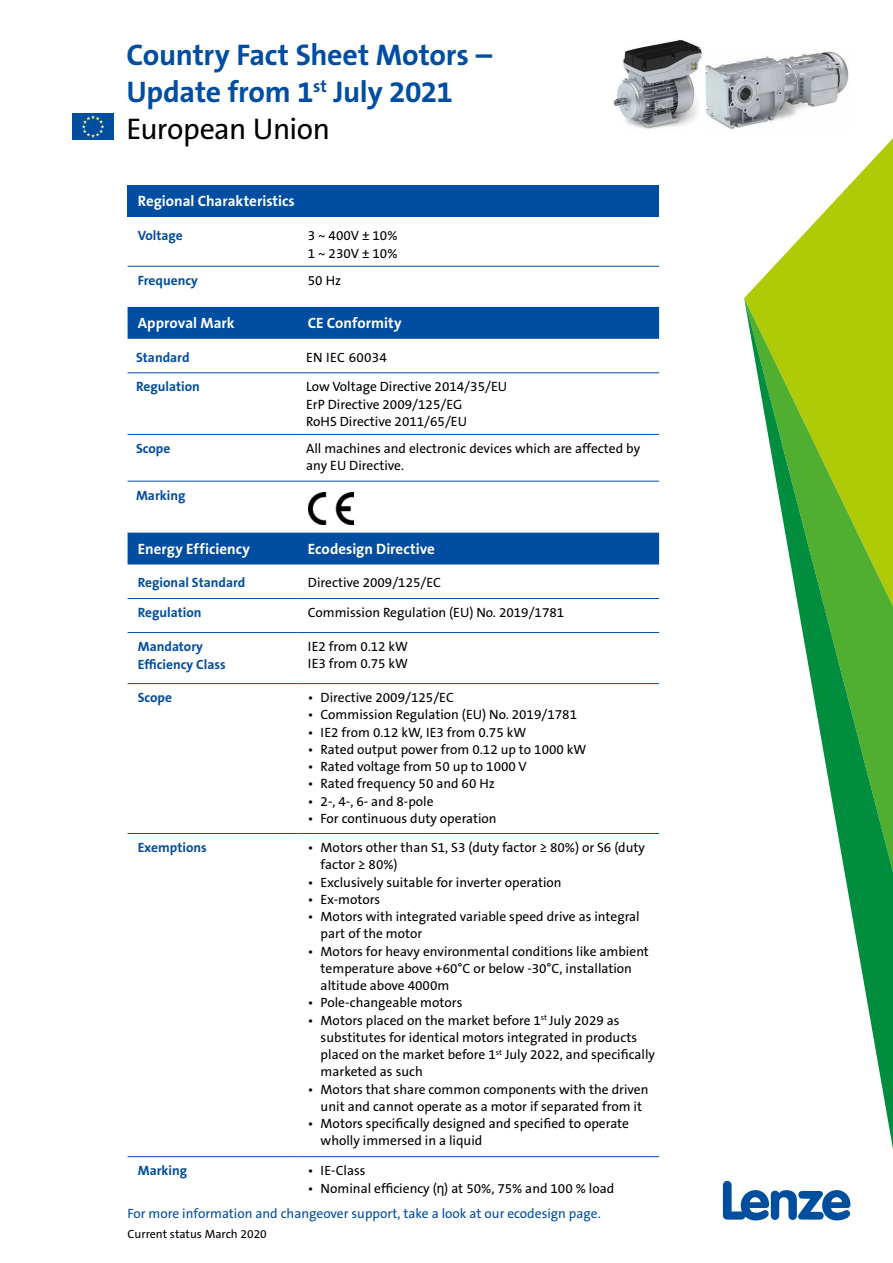
<style>
.page{position:relative;width:893px;height:1263px;background:#fff}
.page>*{position:absolute;margin:0;border:0;box-sizing:border-box;transform-origin:0 0}
.t1{font:700 30px/37.2px "The Sans B7";letter-spacing:-.01em;color:#004da1}
.t2{font:30px "The Sans B5 Plain";letter-spacing:-.02em;color:#000}
.t3{font:700 15px "The Sans B7";color:#fff}
.t4{font:13.5px/17.2px "The Sans B5 Plain";color:#000}
.t5{font:700 13.5px/18px "The Sans B7";color:#004da1}
.t6{font:13.5px "The Sans B5 Plain";color:#004da1}
.t7{font:13.5px "The Sans B5 Plain";letter-spacing:.02em;color:#000}
.t8{font:12px "The Sans B5 Plain";color:#000}
.s1{font-family:"Arial"}
</style>
<div class="page">
<svg style="left:744px;top:138px;width:149px;height:160px"></svg>
<svg style="left:744px;top:298px;width:149px;height:851px"></svg>
<div style="left:128px;top:533px;width:531px;height:31px;background:#004da1"></div>
<hr style="left:128px;top:598px;width:170px;height:1px;background:#004da1">
<hr style="left:298px;top:598px;width:361px;height:1px;background:#004da1">
<hr style="left:128px;top:632px;width:170px;height:1px;background:#004da1">
<hr style="left:298px;top:632px;width:361px;height:1px;background:#004da1">
<hr style="left:128px;top:683px;width:170px;height:1px;background:#004da1">
<hr style="left:298px;top:683px;width:361px;height:1px;background:#004da1">
<hr style="left:128px;top:833px;width:170px;height:1px;background:#004da1">
<hr style="left:298px;top:833px;width:361px;height:1px;background:#004da1">
<hr style="left:128px;top:1156px;width:170px;height:1px;background:#004da1">
<hr style="left:298px;top:1156px;width:361px;height:1px;background:#004da1">
<div style="left:128px;top:185px;width:531px;height:32px;background:#004da1"></div>
<hr style="left:128px;top:266px;width:170px;height:1px;background:#004da1">
<hr style="left:298px;top:266px;width:361px;height:1px;background:#004da1">
<div style="left:128px;top:307px;width:531px;height:32px;background:#004da1"></div>
<hr style="left:128px;top:372px;width:170px;height:1px;background:#004da1">
<hr style="left:298px;top:372px;width:361px;height:1px;background:#004da1">
<hr style="left:128px;top:434px;width:170px;height:1px;background:#004da1">
<hr style="left:298px;top:434px;width:361px;height:1px;background:#004da1">
<hr style="left:128px;top:481px;width:170px;height:1px;background:#004da1">
<hr style="left:298px;top:481px;width:361px;height:1px;background:#004da1">
<div style="left:72px;top:113px;width:42px;height:27px;background:#004e9e"></div>
<svg style="left:82px;top:115px;width:22px;height:23px"></svg>
<svg style="left:723px;top:1181px;width:127px;height:39px"></svg>
<img style="left:308px;top:492px;width:45px;height:32px">
<img style="left:706px;top:51px;width:143px;height:79px">
<img style="left:613px;top:40px;width:93px;height:89px">
<h1 class="t1" style="left:126px;top:37px;width:367px">Country Fact Sheet Motors –<br>Update from 1<sup>st</sup> July 2021</h1>
<h1 class="t2" style="left:126px;top:113px;width:205px">European Union</h1>
<p class="t3" style="left:138px;top:193px;width:159px">Regional Charakteristics</p>
<p class="t5" style="left:138px;top:227px;width:47px">Voltage</p>
<p class="t4" style="left:308px;top:227px;width:91px;line-height:18.1px">3 ~ 400V ± 10%<br>1 ~ 230V ± 10%</p>
<p class="t5" style="left:138px;top:272px;width:62px">Frequency</p>
<p class="t4" style="left:308px;top:272px;width:35px">50 Hz</p>
<p class="t3" style="left:138px;top:315px;width:98px">Approval Mark</p>
<p class="t3" style="left:308px;top:315px;width:95px">CE Conformity</p>
<p class="t5" style="left:136px;top:349px;width:55px">Standard</p>
<p class="t7" style="left:306px;top:350px;width:82px">EN IEC 60034</p>
<p class="t5" style="left:136px;top:378px;width:65px">Regulation</p>
<p class="t4" style="left:306px;top:379px;width:202px">Low Voltage Directive 2014/35/EU<br>ErP Directive 2009/125/EG<br>RoHS Directive 2011/65/EU</p>
<p class="t5" style="left:136px;top:440px;width:36px">Scope</p>
<p class="t4" style="left:306px;top:440px;width:336px">All machines and electronic devices which are affected by any EU Directive.</p>
<p class="t5" style="left:136px;top:487px;width:51px">Marking</p>
<p class="t3" style="left:138px;top:541px;width:114px">Energy Efficiency</p>
<p class="t3" style="left:308px;top:541px;width:129px">Ecodesign Directive</p>
<p class="t5" style="left:138px;top:574px;width:109px">Regional Standard</p>
<p class="t4" style="left:308px;top:575px;width:135px">Directive 2009/125/EC</p>
<p class="t5" style="left:138px;top:604px;width:65px">Regulation</p>
<p class="t4" style="left:308px;top:604px;width:258px">Commission Regulation (EU) No. 2019/1781</p>
<p class="t5" style="left:138px;top:638px;width:89px">Mandatory<br>Efficiency Class</p>
<p class="t4" style="left:308px;top:638px;width:102px">IE2 from 0.12 kW<br>IE3 from 0.75 kW</p>
<p class="t5" style="left:138px;top:689px;width:36px">Scope</p>
<p class="t4" style="left:308px;top:689px;width:148px">• Directive 2009/125/EC</p>
<p class="t4" style="left:308px;top:707px;width:271px">• Commission Regulation (EU) No. 2019/1781</p>
<p class="t4" style="left:308px;top:724px;width:220px">• IE2 from 0.12 kW, IE3 from 0.75 kW</p>
<p class="t4" style="left:308px;top:741px;width:280px">• Rated output power from 0.12 up to 1000 kW</p>
<p class="t4" style="left:308px;top:758px;width:220px">• Rated voltage from 50 up to 1000 V</p>
<p class="t4" style="left:308px;top:776px;width:189px">• Rated frequency 50 and 60 Hz</p>
<p class="t4" style="left:308px;top:793px;width:127px">• 2-, 4-, 6- and 8-pole</p>
<p class="t4" style="left:308px;top:810px;width:190px">• For continuous duty operation</p>
<p class="t5" style="left:138px;top:839px;width:71px">Exemptions</p>
<p class="t4" style="left:321px;top:839px;width:326px;text-indent:-13px">• Motors other than S1, S3 (duty factor ≥ 80%) or S6 (duty factor ≥ 80%)</p>
<p class="t4" style="left:308px;top:874px;width:255px">• Exclusively suitable for inverter operation</p>
<p class="t4" style="left:308px;top:891px;width:74px">• Ex-motors</p>
<p class="t4" style="left:321px;top:908px;width:321px;text-indent:-13px">• Motors with integrated variable speed drive as integral part of the motor</p>
<p class="t4" style="left:321px;top:943px;width:330px;text-indent:-13px">• Motors for heavy environmental conditions like ambient temperature above +60°C or below -30°C, installation altitude above 4000m</p>
<p class="t4" style="left:308px;top:995px;width:156px">• Pole-changeable motors</p>
<p class="t4" style="left:321px;top:1012px;width:336px;text-indent:-13px">• Motors placed on the market before 1<sup>st</sup> July 2029 as substitutes for identical motors integrated in products placed on the market before 1<sup>st</sup> July 2022, and specifically marketed as such</p>
<p class="t4" style="left:308px;top:1081px;width:342px;text-align:center">• Motors that share common components with the driven unit and cannot operate as a motor if separated from it</p>
<p class="t4" style="left:321px;top:1115px;width:310px;text-indent:-13px">• Motors specifically designed and specified to operate wholly immersed in a liquid</p>
<p class="t5" style="left:138px;top:1162px;width:51px">Marking</p>
<p class="t4" style="left:308px;top:1162px;width:59px">• IE-Class</p>
<p class="t4" style="left:308px;top:1180px;width:308px">• Nominal efficiency (<span class="s1">η</span>) at 50%, 75% and 100 % load</p>
<p class="t6" style="left:128px;top:1206px;width:475px">For more information and changeover support, take a look at our ecodesign page.</p>
<p class="t8" style="left:128px;top:1227px;width:141px">Current status March 2020</p>
</div>
